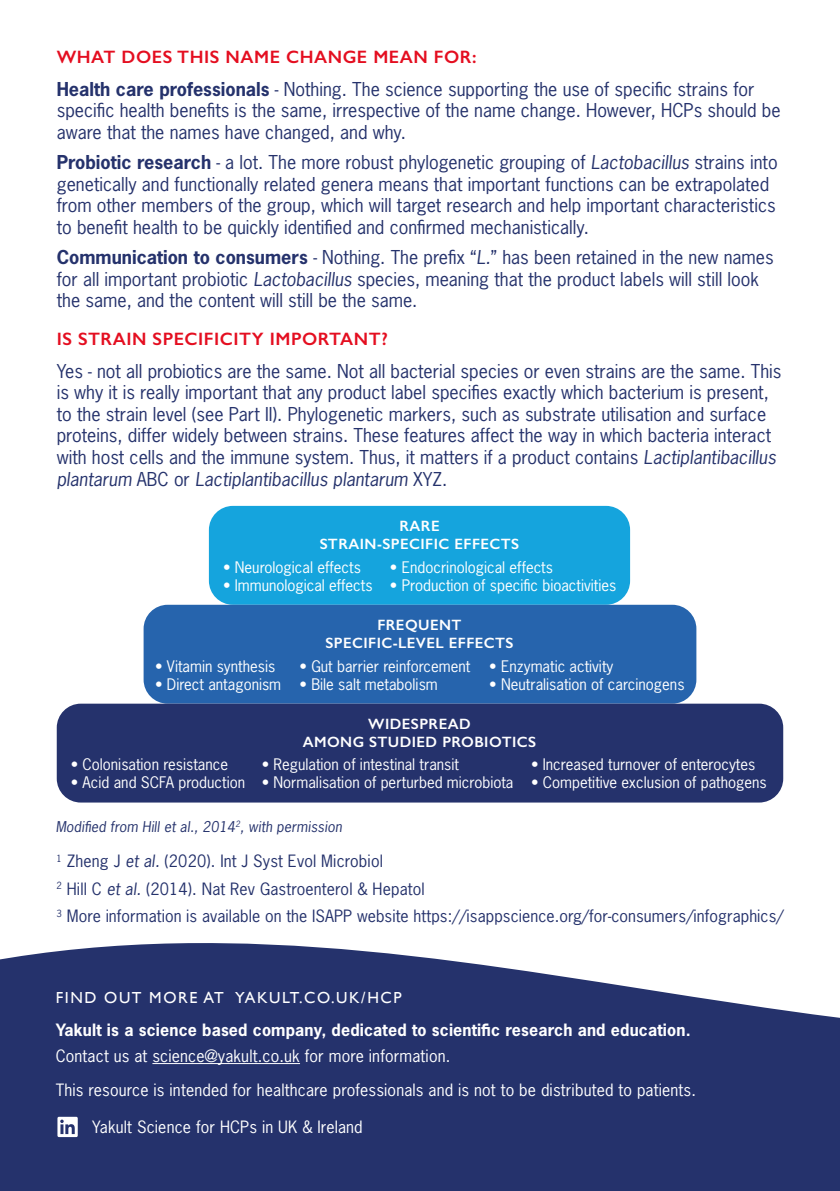
<style>
.page{position:relative;width:840px;height:1191px;background:#fff}
.page>*{position:absolute;margin:0;border:0;box-sizing:border-box;transform-origin:0 0}
.t1{font:18px/21.6px "News Gothic Std";color:#25326c}
.t2{font:600 18px "Gill Sans";letter-spacing:.03em;color:#e40e20}
.t3{font:16px/27.8px "News Gothic Std";letter-spacing:.005em;color:#25326c}
.t4{font:16px "News Gothic Std";letter-spacing:.01em;color:#fff}
.t5{font:700 16px "News Gothic Std";letter-spacing:.01em;color:#fff}
.t6{font:16px "Gill Sans";letter-spacing:.1em;color:#fff}
.t7{font:15px "News Gothic Std";color:#fff}
.t8{font:600 15px/18px "Gill Sans";letter-spacing:.03em;color:#fff;text-align:center}
.t9{font:italic 14px "News Gothic Std";letter-spacing:.01em;color:#25326c}
.s1{font-weight:700}
.s2{font-style:italic}
</style>
<div class="page">
<svg style="left:0;top:943px;width:839px;height:248px;fill:#25326c"></svg>
<hr style="left:152px;top:1063px;width:148px;height:1px;background:#fff">
<svg style="left:57px;top:1116px;width:21px;height:21px"></svg>
<div style="left:209px;top:506px;width:420px;height:99px;background:#15a4dd;border-radius:24px"></div>
<div style="left:143px;top:605px;width:553px;height:98px;background:#2664ad;border-radius:24px"></div>
<div style="left:57px;top:703px;width:725px;height:99px;background:#25326c;border-radius:24px"></div>
<p class="t2" style="left:57px;top:46px;width:421px">WHAT DOES THIS NAME CHANGE MEAN FOR:</p>
<p class="t1" style="left:57px;top:78px;width:725px"><span class="s1">Health care professionals</span> - Nothing. The science supporting the use of specific strains for specific health benefits is the same, irrespective of the name change. However, HCPs should be aware that the names have changed, and why.</p>
<p class="t1" style="left:57px;top:151px;width:722px"><span class="s1">Probiotic research</span> - a lot. The more robust phylogenetic grouping of <span class="s2">Lactobacillus</span> strains into genetically and functionally related genera means that important functions can be extrapolated from other members of the group, which will target research and help important characteristics to benefit health to be quickly identified and confirmed mechanistically.</p>
<p class="t1" style="left:57px;top:246px;width:718px"><span class="s1">Communication to consumers</span> - Nothing. The prefix “<span class="s2">L.</span>” has been retained in the new names for all important probiotic <span class="s2">Lactobacillus</span> species, meaning that the product labels will still look the same, and the content will still be the same.</p>
<p class="t2" style="left:57px;top:327px;width:332px">IS STRAIN SPECIFICITY IMPORTANT?</p>
<p class="t1" style="left:57px;top:360px;width:725px">Yes - not all probiotics are the same. Not all bacterial species or even strains are the same. This is why it is really important that any product label specifies exactly which bacterium is present, to the strain level (see Part II). Phylogenetic markers, such as substrate utilisation and surface proteins, differ widely between strains. These features affect the way in which bacteria interact with host cells and the immune system. Thus, it matters if a product contains <span class="s2">Lactiplantibacillus plantarum</span> ABC or <span class="s2">Lactiplantibacillus plantarum</span> XYZ.</p>
<p class="t8" style="left:319px;top:517px;width:201px">RARE<br>STRAIN-SPECIFIC EFFECTS</p>
<p class="t7" style="left:223px;top:557px;width:139px">• Neurological effects</p>
<p class="t7" style="left:223px;top:575px;width:151px">• Immunological effects</p>
<p class="t7" style="left:389px;top:557px;width:164px">• Endocrinological effects</p>
<p class="t7" style="left:389px;top:575px;width:228px">• Production of specific bioactivities</p>
<p class="t7" style="left:155px;top:656px;width:122px">• Vitamin synthesis</p>
<p class="t7" style="left:155px;top:674px;width:127px">• Direct antagonism</p>
<p class="t8" style="left:325px;top:615px;width:189px">FREQUENT<br>SPECIFIC-LEVEL EFFECTS</p>
<p class="t7" style="left:299px;top:656px;width:172px">• Gut barrier reinforcement</p>
<p class="t7" style="left:299px;top:674px;width:140px">• Bile salt metabolism</p>
<p class="t7" style="left:489px;top:656px;width:125px">• Enzymatic activity</p>
<p class="t7" style="left:489px;top:674px;width:197px">• Neutralisation of carcinogens</p>
<p class="t8" style="left:302px;top:714px;width:235px">WIDESPREAD<br>AMONG STUDIED PROBIOTICS</p>
<p class="t7" style="left:71px;top:755px;width:159px">• Colonisation resistance</p>
<p class="t7" style="left:71px;top:773px;width:176px">• Acid and SCFA production</p>
<p class="t7" style="left:261px;top:755px;width:199px">• Regulation of intestinal transit</p>
<p class="t7" style="left:261px;top:773px;width:253px">• Normalisation of perturbed microbiota</p>
<p class="t9" style="left:56px;top:817px;width:287px">Modified from Hill et al., 2014<sup>2</sup>, with permission</p>
<p class="t7" style="left:530px;top:755px;width:226px">• Increased turnover of enterocytes</p>
<p class="t7" style="left:530px;top:773px;width:237px">• Competitive exclusion of pathogens</p>
<p class="t3" style="left:57px;top:847px;width:728px"><sup>1</sup> Zheng J <span class="s2">et al.</span> (2020). Int J Syst Evol Microbiol<br><sup>2</sup> Hill C <span class="s2">et al.</span> (2014). Nat Rev Gastroenterol &amp; Hepatol<br><sup>3</sup> More information is available on the ISAPP website https://isappscience.org/for-consumers/infographics/</p>
<p class="t6" style="left:56px;top:987px;width:347px">FIND OUT MORE AT YAKULT.CO.UK/HCP</p>
<p class="t5" style="left:56px;top:1019px;width:636px">Yakult is a science based company, dedicated to scientific research and education.</p>
<p class="t4" style="left:56px;top:1045px;width:396px">Contact us at science@yakult.co.uk for more information.</p>
<p class="t4" style="left:56px;top:1079px;width:641px">This resource is intended for healthcare professionals and is not to be distributed to patients.</p>
<p class="t4" style="left:92px;top:1117px;width:272px">Yakult Science for HCPs in UK &amp; Ireland</p>
</div>
